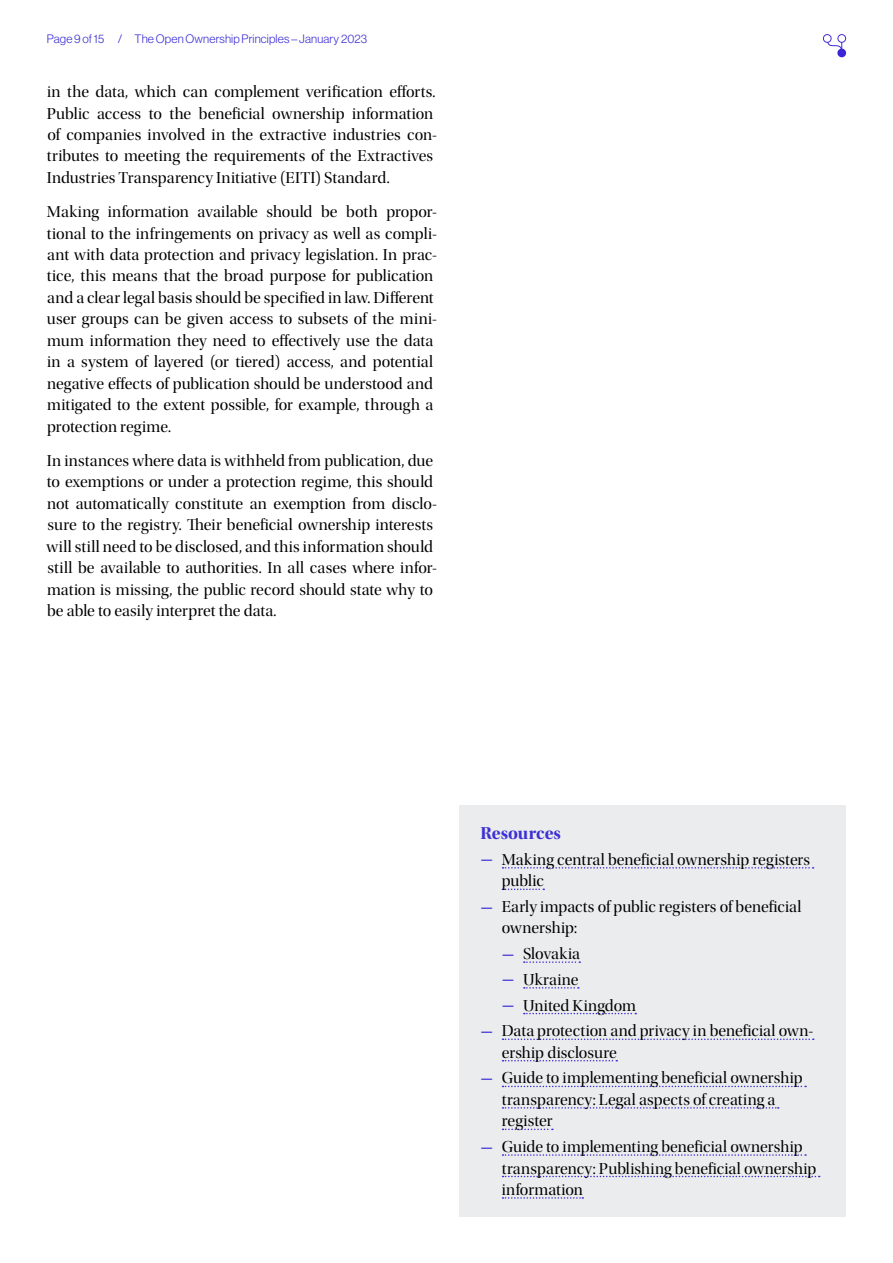
<style>
.page{position:relative;width:893px;height:1263px;background:#fff}
.page>*{position:absolute;margin:0;border:0;box-sizing:border-box;transform-origin:0 0}
.t1{font:18px "Utopia Std Bold Disp";letter-spacing:.005em;color:#3d30d4}
.t2{font:16.5px/21.5px "Utopia Std Disp";color:#000}
.t3{font:12px "N Haas Grotesk DS Pro 45 Lt";letter-spacing:.01em;color:#3d30d4}
.s1{font-size:24.75px;color:#3d30d4}
</style>
<div class="page">
<svg style="left:823px;top:34px;width:23px;height:23px"></svg>
<div style="left:459px;top:805px;width:387px;height:411px;background:#ebeced"></div>
<svg style="left:502px;top:867px;width:312px;height:1px"></svg>
<svg style="left:502px;top:888px;width:42px;height:2px"></svg>
<svg style="left:524px;top:961px;width:56px;height:2px"></svg>
<svg style="left:524px;top:987px;width:55px;height:1px"></svg>
<svg style="left:524px;top:1013px;width:112px;height:1px"></svg>
<svg style="left:502px;top:1038px;width:312px;height:2px"></svg>
<svg style="left:502px;top:1060px;width:115px;height:1px"></svg>
<svg style="left:502px;top:1086px;width:304px;height:1px"></svg>
<svg style="left:502px;top:1107px;width:277px;height:2px"></svg>
<svg style="left:502px;top:1128px;width:51px;height:2px"></svg>
<svg style="left:502px;top:1154px;width:304px;height:2px"></svg>
<svg style="left:502px;top:1176px;width:318px;height:1px"></svg>
<svg style="left:502px;top:1197px;width:81px;height:2px"></svg>
<p class="t3" style="left:47px;top:32px;width:322px">Page 9 of 15 / The Open Ownership Principles – January 2023</p>
<p class="t2" style="left:47px;top:81px;width:392px">in the data, which can complement verification efforts.<br>Public access to the beneficial ownership information of companies involved in the extractive industries con&shy;tributes to meeting the requirements of the Extractives Industries Transparency Initiative (EITI) Standard.</p>
<p class="t2" style="left:47px;top:201px;width:392px">Making information available should be both propor&shy;tional to the infringements on privacy as well as compli&shy;ant with data protection and privacy legislation. In prac&shy;tice, this means that the broad purpose for publication and a clear legal basis should be specified in law. Different user groups can be given access to subsets of the mini&shy;mum information they need to effectively use the data in a system of layered (or tiered) access, and potential negative effects of publication should be understood and mitigated to the extent possible, for example, through a protection regime.</p>
<p class="t2" style="left:46px;top:450px;width:392px">In instances where data is withheld from publication, due to exemptions or under a protection regime, this should not automatically constitute an exemption from disclo&shy;sure to the registry. Their beneficial ownership interests will still need to be disclosed, and this information should still be available to authorities. In all cases where infor&shy;mation is missing, the public record should state why to be able to easily interpret the data.</p>
<p class="t1" style="left:480px;top:823px;width:82px">Resources</p>
<p class="t2" style="left:502px;top:849px;width:310px;text-indent:-21px"><span class="s1">–</span> Making central beneficial ownership registers public</p>
<p class="t2" style="left:502px;top:896px;width:301px;text-indent:-21px"><span class="s1">–</span> Early impacts of public registers of beneficial ownership:</p>
<p class="t2" style="left:502px;top:943px;width:80px"><span class="s1">–</span> Slovakia</p>
<p class="t2" style="left:502px;top:969px;width:78px"><span class="s1">–</span> Ukraine</p>
<p class="t2" style="left:502px;top:995px;width:136px"><span class="s1">–</span> United Kingdom</p>
<p class="t2" style="left:502px;top:1020px;width:313px;text-indent:-21px"><span class="s1">–</span> Data protection and privacy in beneficial own&shy;ership disclosure</p>
<p class="t2" style="left:502px;top:1068px;width:302px;text-indent:-21px"><span class="s1">–</span> Guide to implementing beneficial ownership transparency: Legal aspects of creating a register</p>
<p class="t2" style="left:502px;top:1136px;width:316px;text-indent:-21px"><span class="s1">–</span> Guide to implementing beneficial ownership transparency: Publishing beneficial ownership information</p>
</div>
